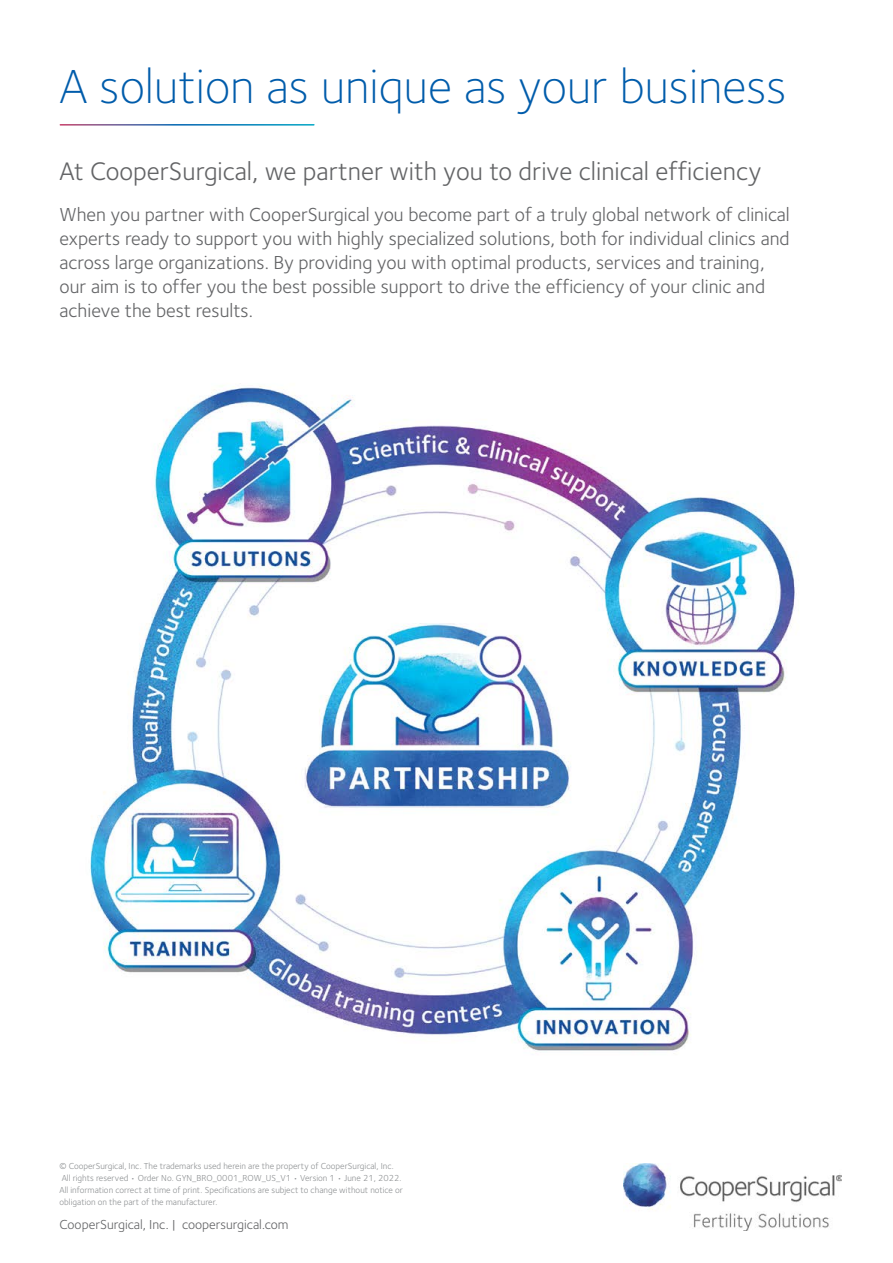
<style>
.page{position:relative;width:893px;height:1263px;background:#fff}
.page>*{position:absolute;margin:0;border:0;box-sizing:border-box;transform-origin:0 0}
.t1{font:300 49.5px "Foundry Sterling";color:#005cab}
.t2{font:26.25px "Foundry Sterling";color:#636466}
.t3{font:19.5px/24px "Foundry Sterling";color:#636466}
.t4{font:13.5px "Foundry Sterling";color:#636466}
.t5{font:9px/12px "Foundry Sterling";color:#8e9193}
</style>
<div class="page">
<img style="left:624px;top:1163px;width:218px;height:67px">
<img style="left:90px;top:386px;width:705px;height:665px">
<h1 class="t1" style="left:60px;top:58px;width:728px">A solution as unique as your business</h1>
<h2 class="t2" style="left:60px;top:156px;width:703px">At CooperSurgical, we partner with you to drive clinical efficiency</h2>
<p class="t3" style="left:60px;top:202px;width:732px">When you partner with CooperSurgical you become part of a truly global network of clinical experts ready to support you with highly specialized solutions, both for individual clinics and across large organizations. By providing you with optimal products, services and training, our aim is to offer you the best possible support to drive the efficiency of your clinic and achieve the best results.</p>
<p class="t5" style="left:60px;top:1160px;width:345px">© CooperSurgical, Inc. The trademarks used herein are the property of CooperSurgical, Inc.<br>All rights reserved • Order No. GYN_BRO_0001_ROW_US_V1 • Version 1 • June 21, 2022.<br>All information correct at time of print. Specifications are subject to change without notice or obligation on the part of the manufacturer.</p>
<p class="t4" style="left:60px;top:1216px;width:231px">CooperSurgical, Inc. | coopersurgical.com</p>
</div>
